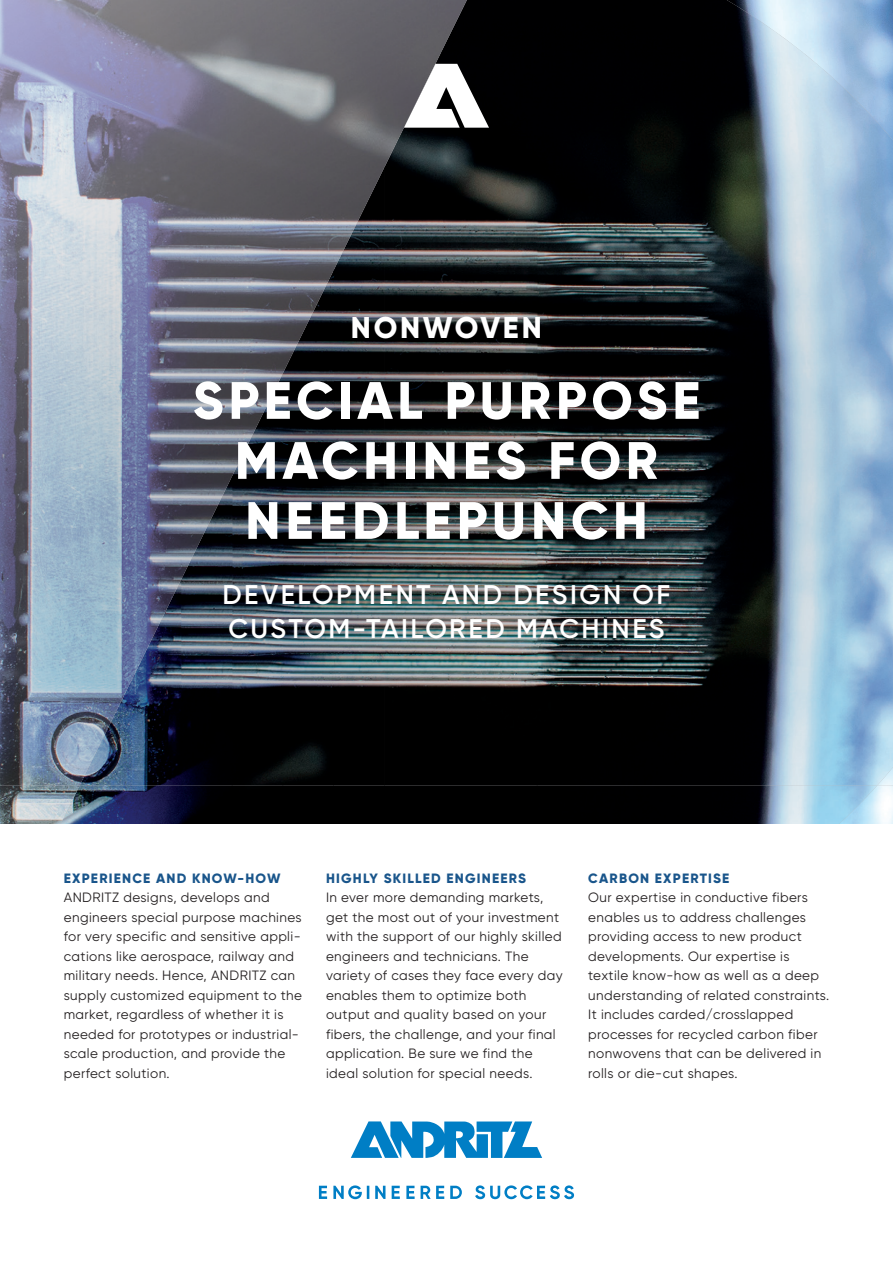
<style>
.page{position:relative;width:893px;height:1263px;background:#fff}
.page>*{position:absolute;margin:0;border:0;box-sizing:border-box;transform-origin:0 0}
.t1{font:800 52.5px/60px "Gilroy";letter-spacing:.09em;color:#fff;text-align:center}
.t2{font:800 30px "Gilroy";letter-spacing:.085em;color:#fff}
.t3{font:600 27px/34.5px "Gilroy";letter-spacing:.09em;color:#fff}
.t4{font:13.5px/19.5px "Gilroy";letter-spacing:.03em;color:#231f20}
.t5{font:800 13.5px "Gilroy";letter-spacing:.09em;color:#19558b}
</style>
<div class="page">
<img style="left:803px;top:0;width:90px;height:52px">
<img style="left:385px;top:52px;width:508px;height:733px">
<img style="left:467px;top:0;width:336px;height:52px">
<img style="left:334px;top:262px;width:51px;height:523px">
<img style="left:283px;top:367px;width:51px;height:418px">
<img style="left:232px;top:471px;width:51px;height:314px">
<img style="left:181px;top:577px;width:51px;height:208px">
<img style="left:131px;top:681px;width:50px;height:104px">
<img style="left:80px;top:785px;width:797px;height:39px">
<img style="left:0;top:0;width:467px;height:157px">
<img style="left:0;top:156px;width:390px;height:106px">
<img style="left:0;top:261px;width:338px;height:106px">
<img style="left:0;top:366px;width:286px;height:105px">
<img style="left:0;top:471px;width:235px;height:106px">
<img style="left:0;top:576px;width:183px;height:105px">
<img style="left:0;top:681px;width:131px;height:104px">
<img style="left:0;top:785px;width:80px;height:39px">
<svg style="left:404px;top:64px;width:85px;height:64px"></svg>
<svg style="left:351px;top:1121px;width:191px;height:37px"></svg>
<svg style="left:319px;top:1185px;width:255px;height:14px"></svg>
<h2 class="t2" style="left:351px;top:308px;width:193px">NONWOVEN</h2>
<h1 class="t1" style="left:193px;top:370px;width:509px">SPECIAL PURPOSE<br>MACHINES FOR<br>NEEDLEPUNCH</h1>
<h3 class="t3" style="left:222px;top:577px;width:450px">DEVELOPMENT AND DESIGN OF<br>CUSTOM-TAILORED MACHINES</h3>
<p class="t5" style="left:64px;top:870px;width:218px">EXPERIENCE AND KNOW-HOW</p>
<p class="t4" style="left:64px;top:888px;width:240px">ANDRITZ designs, develops and engineers special purpose machines for very specific and sensitive appli&shy;cations like aerospace, railway and military needs. Hence, ANDRITZ can supply customized equipment to the market, regardless of whether it is needed for prototypes or industrial&shy;scale production, and provide the perfect solution.</p>
<p class="t5" style="left:326px;top:869px;width:202px">HIGHLY SKILLED ENGINEERS</p>
<p class="t4" style="left:326px;top:888px;width:238px">In ever more demanding markets, get the most out of your investment with the support of our highly skilled engineers and technicians. The variety of cases they face every day enables them to optimize both output and quality based on your fibers, the challenge, and your final application. Be sure we find the ideal solution for special needs.</p>
<p class="t5" style="left:588px;top:869px;width:142px">CARBON EXPERTISE</p>
<p class="t4" style="left:588px;top:888px;width:242px">Our expertise in conductive fibers enables us to address challenges providing access to new product developments. Our expertise is textile know-how as well as a deep understanding of related constraints.<br>It includes carded/crosslapped processes for recycled carbon fiber nonwovens that can be delivered in rolls or die-cut shapes.</p>
</div>
